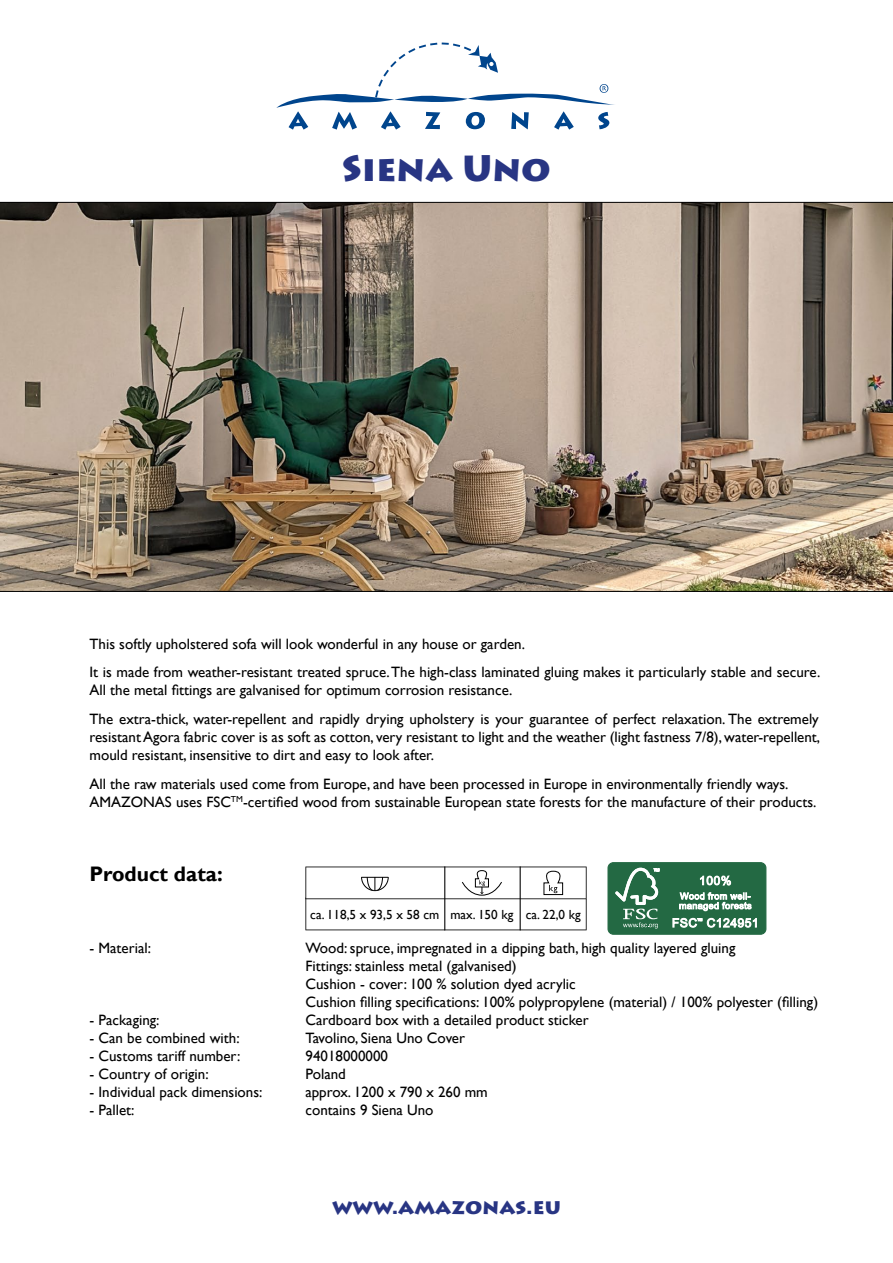
<style>
.page{position:relative;width:893px;height:1263px;background:#fff}
.page>*{position:absolute;margin:0;border:0;box-sizing:border-box;transform-origin:0 0}
.t1{font:900 36px "Lithos Pro";color:#283583}
.t2{font:900 21px "Lithos Pro";color:#283583}
.t3{font:700 21px "Gill Sans";color:#000}
.t4{font:15px/18px "Gill Sans";color:#000}
.t5{font:13.2px "Gill Sans";color:#000}
</style>
<div class="page">
<svg style="left:276px;top:43px;width:339px;height:87px"></svg>
<img style="left:0;top:202px;width:893px;height:390px">
<svg style="left:305px;top:866px;width:282px;height:64px"></svg>
<div style="left:608px;top:863px;width:158px;height:71px;background:#236943;border-radius:5px"></div>
<div style="left:607px;top:862px;width:159px;height:72px;border:1px solid #236943;border-radius:5px"></div>
<svg style="left:615px;top:867px;width:44px;height:61px"></svg>
<svg style="left:679px;top:875px;width:73px;height:36px"></svg>
<svg style="left:672px;top:917px;width:85px;height:11px"></svg>
<h1 class="t1" style="left:342px;top:146px;width:210px">Siena Uno</h1>
<p class="t4" style="left:89px;top:629px;width:732px;line-height:28.8px">This softly upholstered sofa will look wonderful in any house or garden.<br>It is made from weather-resistant treated spruce. The high-class laminated gluing makes it particularly stable and secure.</p>
<p class="t4" style="left:89px;top:676px;width:731px;line-height:28.8px">All the metal fittings are galvanised for optimum corrosion resistance.<br>The extra-thick, water-repellent and rapidly drying upholstery is your guarantee of perfect relaxation. The extremely</p>
<p class="t4" style="left:89px;top:728px;width:732px">resistant Agora fabric cover is as soft as cotton, very resistant to light and the weather (light fastness 7/8), water-repellent, mould resistant, insensitive to dirt and easy to look after.</p>
<p class="t4" style="left:89px;top:775px;width:728px">All the raw materials used come from Europe, and have been processed in Europe in environmentally friendly ways.<br>AMAZONAS uses FSC<sup>TM</sup>-certified wood from sustainable European state forests for the manufacture of their products.</p>
<h2 class="t3" style="left:89px;top:861px;width:135px">Product data:</h2>
<p class="t5" style="left:310px;top:907px;width:272px">ca. 118,5 x 93,5 x 58 cm max. 150 kg ca. 22,0 kg</p>
<p class="t4" style="left:89px;top:939px;width:63px">- Material:</p>
<p class="t4" style="left:305px;top:939px;width:514px">Wood: spruce, impregnated in a dipping bath, high quality layered gluing<br>Fittings: stainless metal (galvanised)<br>Cushion - cover: 100 % solution dyed acrylic<br>Cushion filling specifications: 100% polypropylene (material) / 100% polyester (filling)</p>
<p class="t4" style="left:89px;top:1011px;width:72px">- Packaging:</p>
<p class="t4" style="left:305px;top:1011px;width:285px">Cardboard box with a detailed product sticker</p>
<p class="t4" style="left:89px;top:1029px;width:152px">- Can be combined with:</p>
<p class="t4" style="left:305px;top:1029px;width:161px">Tavolino, Siena Uno Cover</p>
<p class="t4" style="left:89px;top:1047px;width:152px">- Customs tariff number:</p>
<p class="t4" style="left:305px;top:1047px;width:84px">94018000000</p>
<p class="t4" style="left:89px;top:1065px;width:121px">- Country of origin:</p>
<p class="t4" style="left:305px;top:1065px;width:42px">Poland</p>
<p class="t4" style="left:89px;top:1083px;width:174px">- Individual pack dimensions:</p>
<p class="t4" style="left:305px;top:1083px;width:184px">approx. 1200 x 790 x 260 mm</p>
<p class="t4" style="left:89px;top:1101px;width:47px">- Pallet:</p>
<p class="t4" style="left:305px;top:1101px;width:129px">contains 9 Siena Uno</p>
<h2 class="t2" style="left:332px;top:1194px;width:230px">www.amazonas.eu</h2>
</div>
